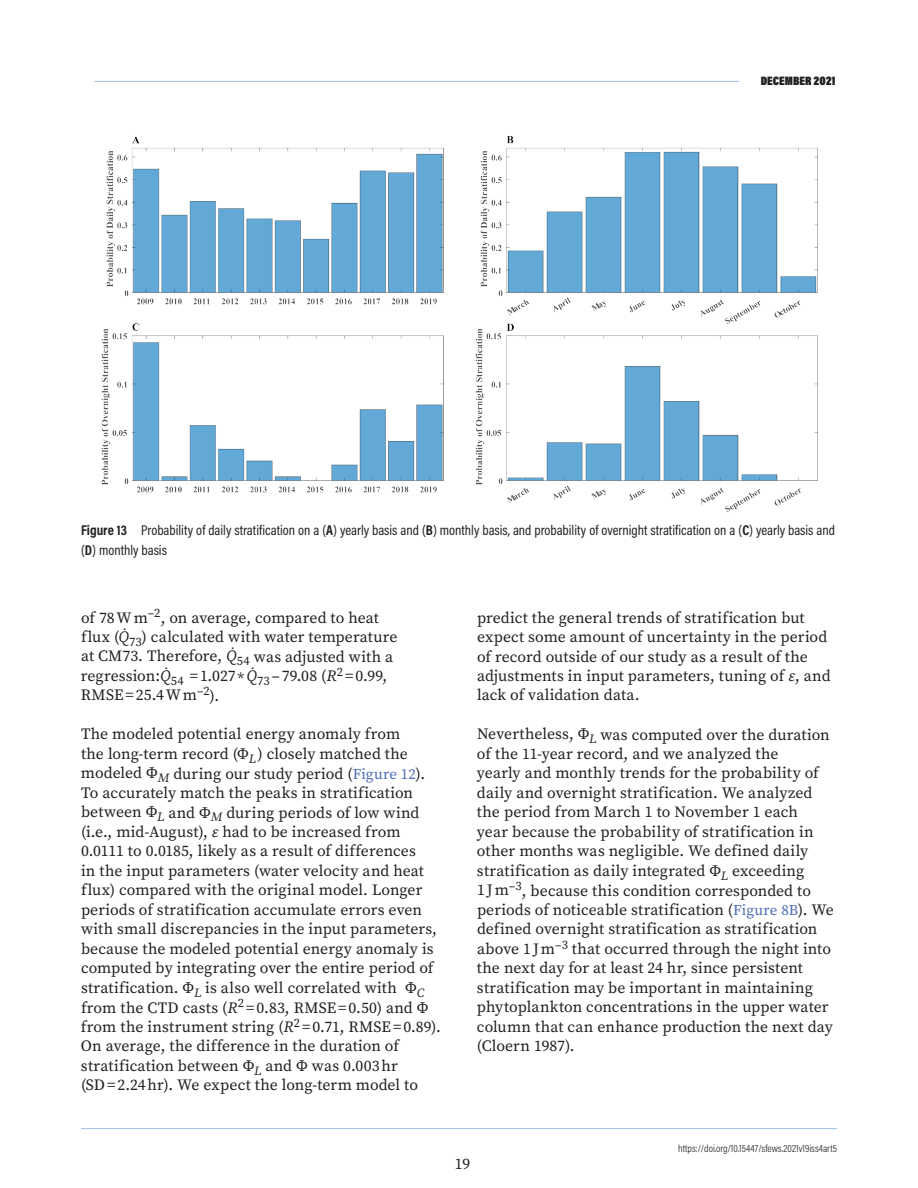
<style>
.page{position:relative;width:918px;height:1188px;background:#fff}
.page>*{position:absolute;margin:0;border:0;box-sizing:border-box;transform-origin:0 0}
.t1{font:15.75px/19.5px "Source Serif Pro";letter-spacing:.005em;color:#231f20}
.t2{font:14.25px/19.5px "Acumin Pro Cond";color:#231f20}
.t3{font:900 12.3px "Acumin Pro Cond";color:#231f20}
.t4{font:300 10.5px "Acumin Pro Cond";color:#231f20}
.s1{font-weight:700}
.s2{font-style:italic}
.s3{font-size:15px;color:#4d6db5}
</style>
<div class="page">
<hr style="left:94px;top:81px;width:743px;height:1px;background:#9abfe5">
<hr style="left:81px;top:1128px;width:756px;height:1px;background:#9abfe5">
<div style="left:740px;top:70px;width:97px;height:20px;background:#fff"></div>
<img style="left:101px;top:136px;width:716px;height:377px">
<p class="t3" style="left:761px;top:73px;width:76px">DECEMBER 2021</p>
<p class="t2" style="left:81px;top:521px;width:756px"><span class="s1">Figure 13</span> Probability of daily stratification on a (<span class="s1">A</span>) yearly basis and (<span class="s1">B</span>) monthly basis, and probability of overnight stratification on a (<span class="s1">C</span>) yearly basis and (<span class="s1">D</span>) monthly basis</p>
<p class="t1" style="left:81px;top:607px;width:318px">of 78Wm<sup>–2</sup>, on average, compared to heat flux (<span class="s2">Q̇</span> <sub>73</sub>) calculated with water temperature at CM73. Therefore, <span class="s2">Q̇</span> <sub>54</sub> was adjusted with a regression: <span class="s2">Q̇</span> <sub>54</sub> =1.027 * <span class="s2">Q̇</span> <sub>73</sub>–79.08 (<span class="s2">R</span><sup>2</sup>=0.99, RMSE=25.4Wm<sup>–2</sup>).</p>
<p class="t1" style="left:81px;top:724px;width:361px">The modeled potential energy anomaly from<br>the long-term record (Φ<sub>L</sub>) closely matched the modeled Φ<sub>M</sub> during our study period (<span class="s3">Figure 12</span>).<br>To accurately match the peaks in stratification between Φ<sub>L</sub> and Φ<sub>M</sub> during periods of low wind (i.e., mid-August), <span class="s2">ε</span> had to be increased from 0.0111 to 0.0185, likely as a result of differences<br>in the input parameters (water velocity and heat flux) compared with the original model. Longer periods of stratification accumulate errors even with small discrepancies in the input parameters, because the modeled potential energy anomaly is computed by integrating over the entire period of stratification. Φ<sub>L</sub> is also well correlated with Φ<sub>C </sub>from the CTD casts (<span class="s2">R</span><sup>2</sup>=0.83, RMSE=0.50) and Φ from the instrument string (<span class="s2">R</span><sup>2</sup>=0.71, RMSE=0.89).<br>On average, the difference in the duration of stratification between Φ<sub>L</sub> and Φ was 0.003hr (SD=2.24hr). We expect the long-term model to</p>
<p class="t1" style="left:477px;top:608px;width:355px">predict the general trends of stratification but expect some amount of uncertainty in the period of record outside of our study as a result of the adjustments in input parameters, tuning of <span class="s2">ε</span>, and lack of validation data.</p>
<p class="t1" style="left:477px;top:724px;width:358px">Nevertheless, Φ<sub>L</sub> was computed over the duration of the 11-year record, and we analyzed the<br>yearly and monthly trends for the probability of daily and overnight stratification. We analyzed the period from March 1 to November 1 each<br>year because the probability of stratification in other months was negligible. We defined daily stratification as daily integrated Φ<sub>L</sub> exceeding<br>1 Jm<sup>–3</sup>, because this condition corresponded to periods of noticeable stratification (<span class="s3">Figure 8B</span>). We defined overnight stratification as stratification above 1 Jm<sup>–3</sup> that occurred through the night into the next day for at least 24 hr, since persistent stratification may be important in maintaining phytoplankton concentrations in the upper water column that can enhance production the next day (Cloern 1987).</p>
<p class="t1" style="left:455px;top:1153px;width:17px">19</p>
<p class="t4" style="left:678px;top:1142px;width:160px">https://doi.org/10.15447/sfews.2021v19iss4art5</p>
</div>
